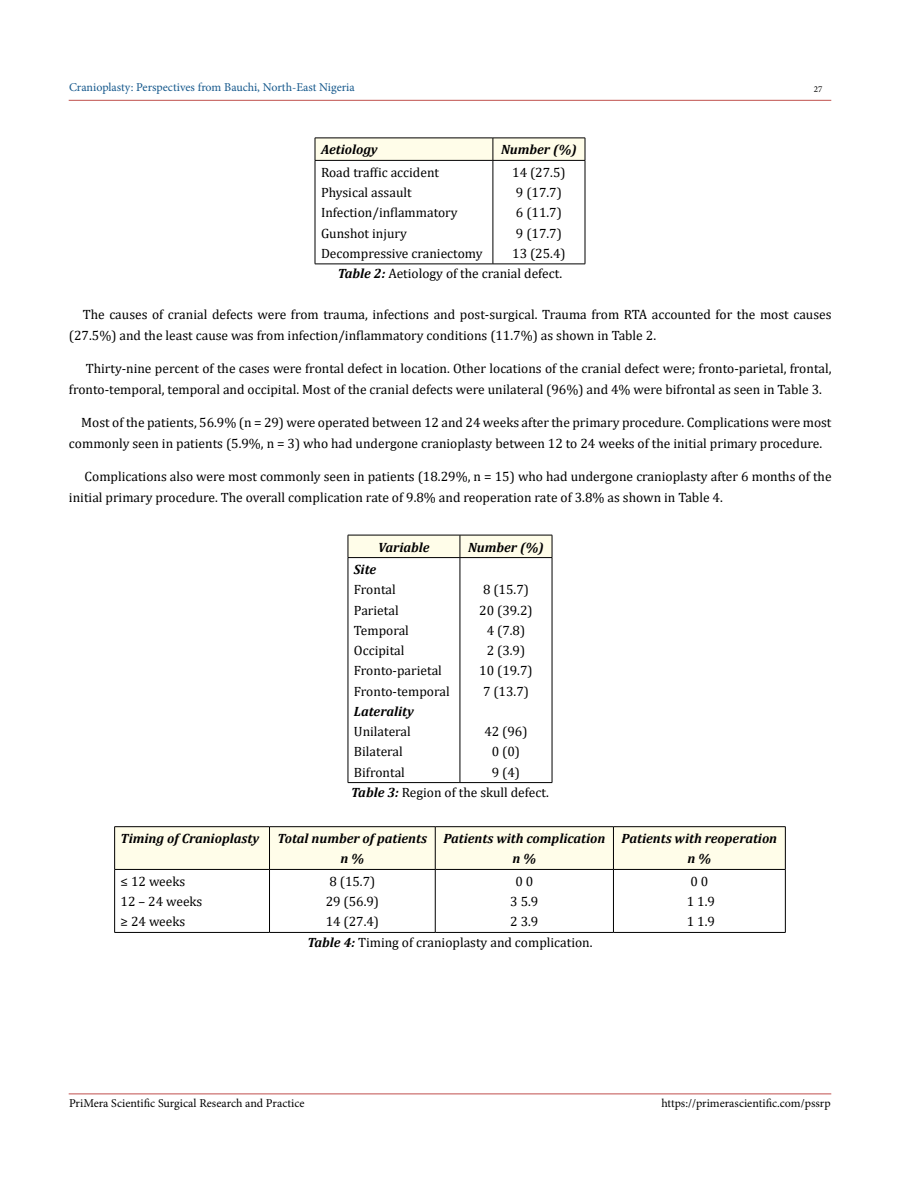
<style>
.page{position:relative;width:900px;height:1188px;background:#fff}
.page>*{position:absolute;margin:0;border:0;box-sizing:border-box;transform-origin:0 0}
.t1{font:13.5px/20.2px "Cambria";color:#000}
.t2{font:italic 700 13.5px/20.2px "Cambria";color:#000;text-align:center}
.t3{font:12px "Minion Pro";color:#000}
.t4{font:12px "Minion Pro";color:#15588c}
.t5{font:9px "Minion Pro";color:#000}
.s1{font-weight:700;font-style:italic}
</style>
<div class="page">
<hr style="left:69px;top:100px;width:762px;height:1px;background:#c0504d">
<hr style="left:69px;top:1094px;width:762px;height:1px;background:#c0504d">
<svg style="left:315px;top:138px;width:271px;height:22px;background:#f6f4e1"></svg>
<hr style="left:315px;top:160px;width:178px;height:1px;background:#000">
<hr style="left:315px;top:161px;width:1px;height:103px;background:#000">
<hr style="left:493px;top:160px;width:92px;height:1px;background:#000">
<hr style="left:493px;top:161px;width:1px;height:103px;background:#000">
<hr style="left:585px;top:161px;width:1px;height:103px;background:#000">
<hr style="left:315px;top:264px;width:178px;height:1px;background:#000">
<hr style="left:493px;top:264px;width:92px;height:1px;background:#000">
<div style="left:348px;top:535px;width:205px;height:23px;background:#fffde9"></div>
<hr style="left:348px;top:557px;width:112px;height:1px;background:#000">
<hr style="left:348px;top:558px;width:1px;height:224px;background:#000">
<hr style="left:460px;top:557px;width:92px;height:1px;background:#000">
<hr style="left:460px;top:558px;width:1px;height:224px;background:#000">
<hr style="left:552px;top:558px;width:1px;height:224px;background:#000">
<hr style="left:348px;top:782px;width:112px;height:1px;background:#000">
<hr style="left:460px;top:782px;width:92px;height:1px;background:#000">
<div style="left:115px;top:827px;width:670px;height:42px;background:#fffde9"></div>
<hr style="left:114px;top:826px;width:156px;height:1px;background:#000">
<hr style="left:114px;top:827px;width:1px;height:42px;background:#000">
<hr style="left:270px;top:826px;width:165px;height:1px;background:#000">
<hr style="left:269px;top:827px;width:1px;height:42px;background:#000">
<hr style="left:435px;top:826px;width:178px;height:1px;background:#000">
<hr style="left:435px;top:827px;width:1px;height:42px;background:#000">
<hr style="left:613px;top:826px;width:173px;height:1px;background:#000">
<hr style="left:613px;top:827px;width:1px;height:42px;background:#000">
<hr style="left:785px;top:827px;width:1px;height:42px;background:#000">
<hr style="left:114px;top:869px;width:156px;height:1px;background:#000">
<hr style="left:114px;top:870px;width:1px;height:62px;background:#000">
<hr style="left:270px;top:869px;width:165px;height:1px;background:#000">
<hr style="left:269px;top:870px;width:1px;height:62px;background:#000">
<hr style="left:435px;top:869px;width:178px;height:1px;background:#000">
<hr style="left:435px;top:870px;width:1px;height:62px;background:#000">
<hr style="left:613px;top:869px;width:173px;height:1px;background:#000">
<hr style="left:613px;top:870px;width:1px;height:62px;background:#000">
<hr style="left:785px;top:870px;width:1px;height:62px;background:#000">
<hr style="left:114px;top:932px;width:156px;height:1px;background:#000">
<hr style="left:270px;top:932px;width:165px;height:1px;background:#000">
<hr style="left:435px;top:932px;width:178px;height:1px;background:#000">
<hr style="left:613px;top:932px;width:173px;height:1px;background:#000">
<p class="t4" style="left:69px;top:79px;width:287px">Cranioplasty: Perspectives from Bauchi, North-East Nigeria</p>
<p class="t5" style="left:814px;top:83px;width:10px">27</p>
<p class="t2" style="left:321px;top:139px;width:58px">Aetiology</p>
<p class="t2" style="left:501px;top:139px;width:77px">Number (%)</p>
<p class="t1" style="left:321px;top:162px;width:163px">Road traffic accident<br>Physical assault<br>Infection/inflammatory<br>Gunshot injury<br>Decompressive craniectomy</p>
<p class="t1" style="left:338px;top:162px;width:229px;text-align:right">14 (27.5)<br>9 (17.7)<br>6 (11.7)<br>9 (17.7)<br>13 (25.4)<br><span class="s1">Table 2:</span> Aetiology of the cranial defect.</p>
<p class="t1" style="left:69px;top:304px;width:764px;line-height:21px;text-indent:14px">The causes of cranial defects were from trauma, infections and post-surgical. Trauma from RTA accounted for the most causes (27.5%) and the least cause was from infection/inflammatory conditions (11.7%) as shown in Table 2.</p>
<p class="t1" style="left:69px;top:358px;width:764px;line-height:21px;text-indent:17px">Thirty-nine percent of the cases were frontal defect in location. Other locations of the cranial defect were; fronto-parietal, frontal, fronto-temporal, temporal and occipital. Most of the cranial defects were unilateral (96%) and 4% were bifrontal as seen in Table 3.</p>
<p class="t1" style="left:69px;top:412px;width:764px;line-height:21px;text-indent:12px">Most of the patients, 56.9% (n = 29) were operated between 12 and 24 weeks after the primary procedure. Complications were most commonly seen in patients (5.9%, n = 3) who had undergone cranioplasty between 12 to 24 weeks of the initial primary procedure.</p>
<p class="t1" style="left:69px;top:466px;width:764px;line-height:21px;text-indent:16px">Complications also were most commonly seen in patients (18.29%, n = 15) who had undergone cranioplasty after 6 months of the initial primary procedure. The overall complication rate of 9.8% and reoperation rate of 3.8% as shown in Table 4.</p>
<p class="t2" style="left:378px;top:536px;width:53px">Variable</p>
<p class="t2" style="left:468px;top:536px;width:77px">Number (%)</p>
<p class="t2" style="left:354px;top:559px;width:24px">Site</p>
<p class="t1" style="left:354px;top:580px;width:97px">Frontal<br>Parietal<br>Temporal<br>Occipital<br>Fronto-parietal<br>Fronto-temporal</p>
<p class="t2" style="left:354px;top:701px;width:62px">Laterality</p>
<p class="t1" style="left:354px;top:721px;width:58px">Unilateral<br>Bilateral<br>Bifrontal</p>
<p class="t1" style="left:479px;top:580px;width:55px;text-align:center">8 (15.7)<br>20 (39.2)<br>4 (7.8)<br>2 (3.9)<br>10 (19.7)<br>7 (13.7)</p>
<p class="t1" style="left:484px;top:721px;width:45px">42 (96)</p>
<p class="t1" style="left:492px;top:742px;width:30px">0 (0)</p>
<p class="t1" style="left:492px;top:762px;width:30px">9 (4)</p>
<p class="t1" style="left:351px;top:782px;width:199px"><span class="s1">Table 3:</span> Region of the skull defect.</p>
<p class="t2" style="left:121px;top:828px;width:140px">Timing of Cranioplasty</p>
<p class="t2" style="left:278px;top:828px;width:151px">Total number of patients n %</p>
<p class="t2" style="left:443px;top:828px;width:163px">Patients with complication n %</p>
<p class="t2" style="left:622px;top:828px;width:157px">Patients with reoperation n %</p>
<p class="t1" style="left:121px;top:871px;width:83px">≤ 12 weeks<br>12 – 24 weeks ≥ 24 weeks</p>
<p class="t1" style="left:326px;top:871px;width:55px">8 (15.7)<br>29 (56.9)<br>14 (27.4)</p>
<p class="t1" style="left:510px;top:871px;width:30px;text-align:center">0 0<br>3 5.9<br>2 3.9</p>
<p class="t1" style="left:687px;top:871px;width:30px">0 0<br>1 1.9<br>1 1.9</p>
<p class="t1" style="left:307px;top:932px;width:287px"><span class="s1">Table 4:</span> Timing of cranioplasty and complication.</p>
<p class="t3" style="left:69px;top:1095px;width:237px">PriMera Scientific Surgical Research and Practice</p>
<p class="t3" style="left:661px;top:1095px;width:171px">https://primerascientific.com/pssrp</p>
</div>
